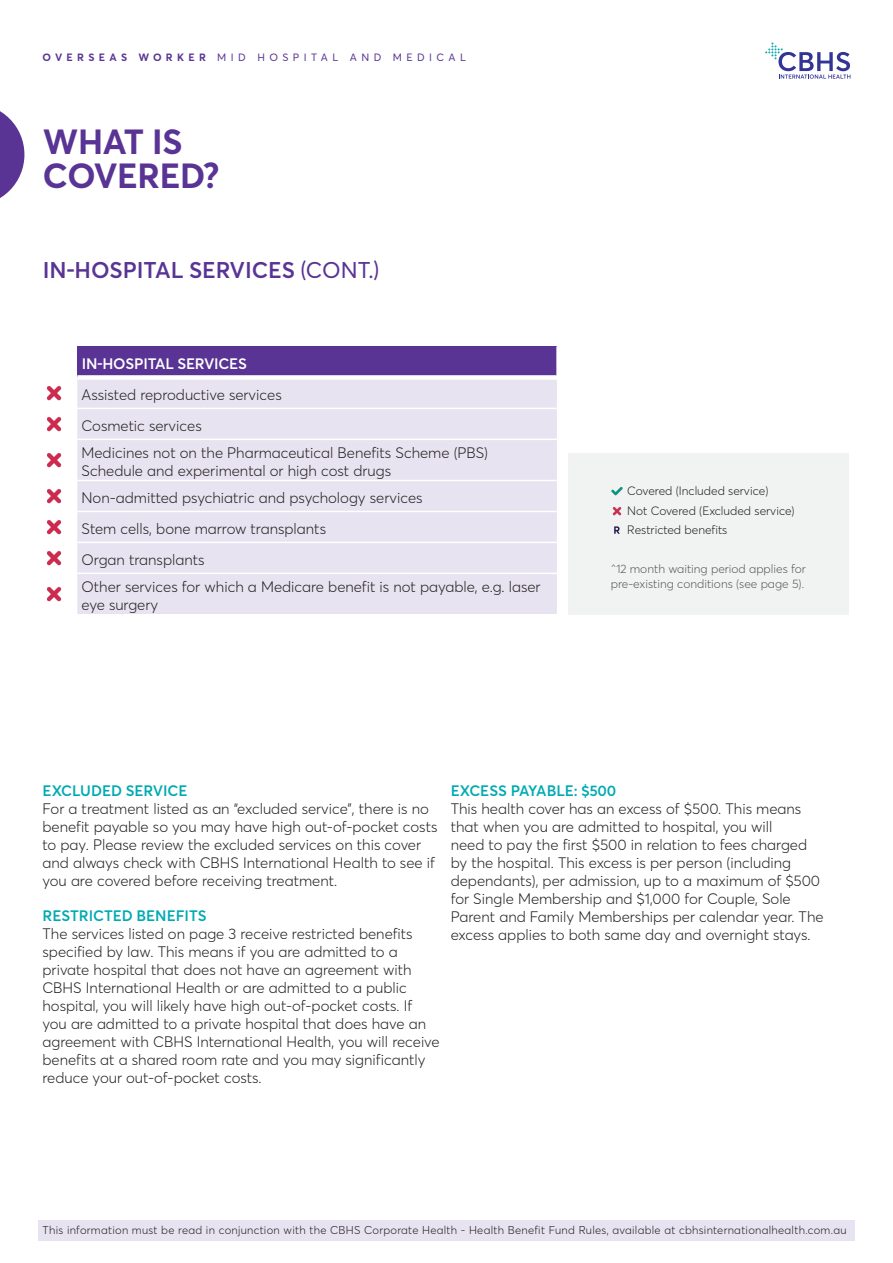
<style>
.page{position:relative;width:893px;height:1263px;background:#fff}
.page>*{position:absolute;margin:0;border:0;box-sizing:border-box;transform-origin:0 0}
.t1{font:700 34.5px/34.5px "Averta";letter-spacing:-.01em;color:#593494}
.t2{font:600 22.5px "Averta";letter-spacing:-.005em;color:#593494}
.t3{font:300 15px/18px "Averta";color:#231f20}
.t4{font:600 15px "Averta";letter-spacing:-.015em;color:#fff}
.t5{font:300 12px "Averta";color:#231f20}
.t6{font:300 12px/15px "Averta";color:#585858}
.t7{font:300 11.25px "Averta";letter-spacing:.025em;color:#231f20}
.t8{font:10.5px "Averta";letter-spacing:.425em;color:#5a3594}
.s1{font-weight:700}
.s2{font-weight:400}
.s3{font-weight:600;color:#00aab3}
</style>
<div class="page">
<svg style="left:765px;top:43px;width:85px;height:36px"></svg>
<div style="left:38px;top:1220px;width:817px;height:21px;background:#e7e3f0"></div>
<div style="left:568px;top:453px;width:281px;height:162px;background:#f1f3f2"></div>
<img style="left:611px;top:487px;width:12px;height:9px">
<svg style="left:612px;top:507px;width:10px;height:9px"></svg>
<img style="left:614px;top:526px;width:6px;height:8px">
<div style="left:77px;top:346px;width:480px;height:31px;background:#593494"></div>
<div style="left:77px;top:380px;width:480px;height:234px;background:#e7e3f0"></div>
<hr style="left:77px;top:408px;width:480px;height:1px;background:#fff">
<hr style="left:77px;top:439px;width:480px;height:1px;background:#fff">
<hr style="left:77px;top:480px;width:480px;height:1px;background:#fff">
<hr style="left:77px;top:511px;width:480px;height:1px;background:#fff">
<hr style="left:77px;top:542px;width:480px;height:1px;background:#fff">
<hr style="left:77px;top:573px;width:480px;height:1px;background:#fff">
<svg style="left:556px;top:346px;width:1px;height:29px"></svg>
<div style="left:77px;top:375px;width:480px;height:5px;background:#fff"></div>
<img style="left:46px;top:386px;width:16px;height:15px">
<img style="left:46px;top:417px;width:16px;height:15px">
<img style="left:46px;top:453px;width:16px;height:15px">
<img style="left:46px;top:489px;width:16px;height:15px">
<img style="left:46px;top:520px;width:16px;height:15px">
<img style="left:46px;top:551px;width:16px;height:15px">
<img style="left:46px;top:587px;width:16px;height:15px">
<svg style="left:0;top:111px;width:24px;height:87px"></svg>
<p class="t8" style="left:43px;top:50px;width:425px"><span class="s1">OVERSEAS WORKER</span> MID HOSPITAL AND MEDICAL</p>
<p class="t1" style="left:43px;top:123px;width:178px">WHAT IS<br>COVERED?</p>
<p class="t2" style="left:43px;top:254px;width:338px">IN-HOSPITAL SERVICES <span class="s2">(CONT.)</span></p>
<p class="t4" style="left:82px;top:353px;width:167px">IN-HOSPITAL SERVICES</p>
<p class="t3" style="left:82px;top:385px;width:202px">Assisted reproductive services</p>
<p class="t3" style="left:82px;top:416px;width:122px">Cosmetic services</p>
<p class="t3" style="left:82px;top:443px;width:408px">Medicines not on the Pharmaceutical Benefits Scheme (PBS)<br>Schedule and experimental or high cost drugs</p>
<p class="t3" style="left:82px;top:488px;width:343px">Non-admitted psychiatric and psychology services</p>
<p class="t3" style="left:82px;top:519px;width:246px">Stem cells, bone marrow transplants</p>
<p class="t3" style="left:82px;top:550px;width:125px">Organ transplants</p>
<p class="t3" style="left:82px;top:577px;width:461px">Other services for which a Medicare benefit is not payable, e.g. laser eye surgery</p>
<p class="t5" style="left:627px;top:483px;width:143px">Covered (Included service)</p>
<p class="t5" style="left:627px;top:502px;width:169px">Not Covered (Excluded service)</p>
<p class="t5" style="left:627px;top:522px;width:102px">Restricted benefits</p>
<p class="t6" style="left:611px;top:561px;width:197px">^12 month waiting period applies for pre-existing conditions (see page 5).</p>
<p class="t3" style="left:43px;top:781px;width:396px"><span class="s3">EXCLUDED SERVICE<br></span>For a treatment listed as an “excluded service”, there is no benefit payable so you may have high out-of-pocket costs to pay. Please review the excluded services on this cover and always check with CBHS International Health to see if you are covered before receiving treatment.</p>
<p class="t3" style="left:43px;top:906px;width:399px"><span class="s3">RESTRICTED BENEFITS<br></span>The services listed on page 3 receive restricted benefits specified by law. This means if you are admitted to a private hospital that does not have an agreement with CBHS International Health or are admitted to a public hospital, you will likely have high out-of-pocket costs. If you are admitted to a private hospital that does have an agreement with CBHS International Health, you will receive benefits at a shared room rate and you may significantly reduce your out-of-pocket costs.</p>
<p class="t3" style="left:451px;top:781px;width:374px"><span class="s3">EXCESS PAYABLE: $500<br></span>This health cover has an excess of $500. This means that when you are admitted to hospital, you will<br>need to pay the first $500 in relation to fees charged by the hospital. This excess is per person (including dependants), per admission, up to a maximum of $500 for Single Membership and $1,000 for Couple, Sole Parent and Family Memberships per calendar year. The excess applies to both same day and overnight stays.</p>
<p class="t7" style="left:43px;top:1223px;width:805px">This information must be read in conjunction with the CBHS Corporate Health - Health Benefit Fund Rules, available at cbhsinternationalhealth.com.au</p>
</div>
